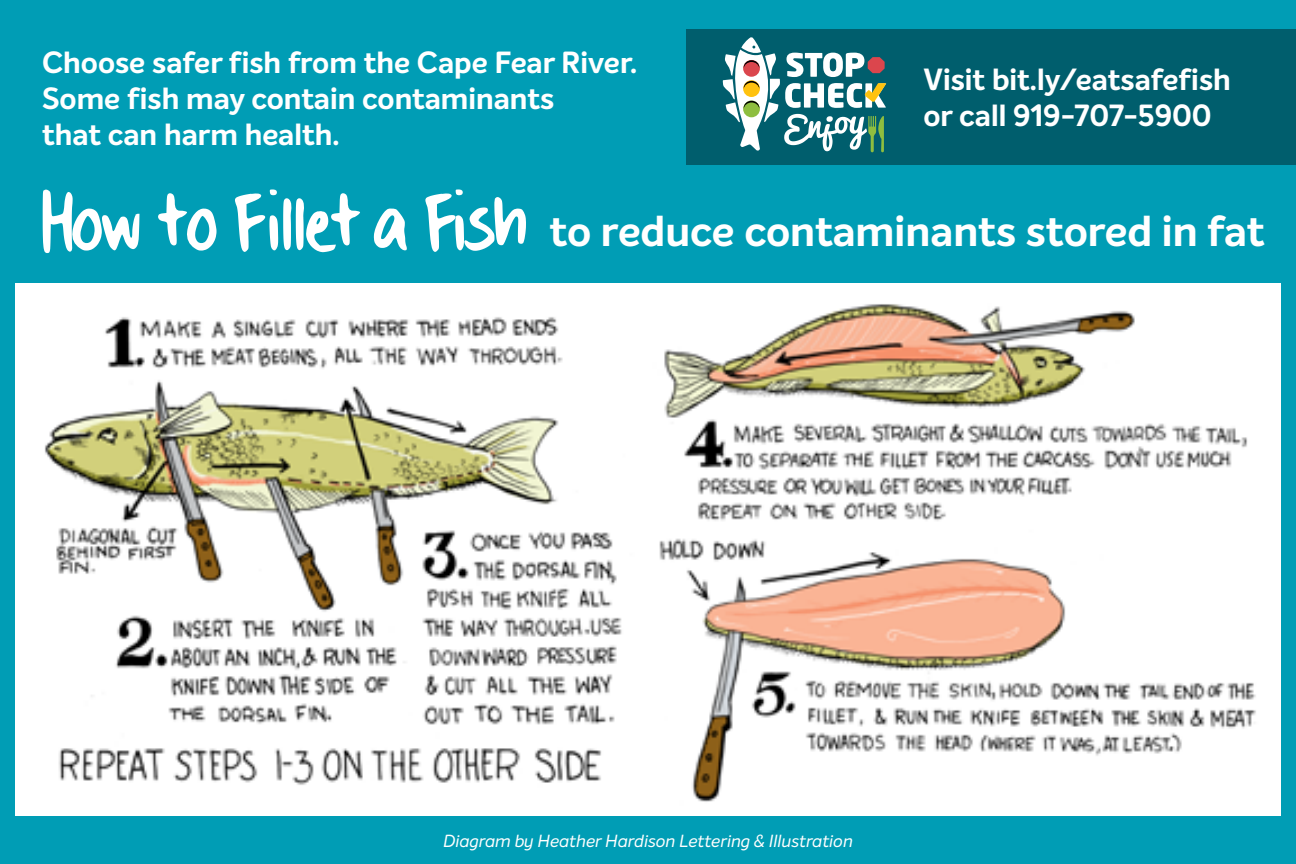
<style>
.page{position:relative;width:1296px;height:864px;background:#fff}
.page>*{position:absolute;margin:0;border:0;box-sizing:border-box;transform-origin:0 0}
.t1{font:114.6px "Dans Hand Writing";letter-spacing:-.02em;color:#fff}
.t2{font:700 42.3px "Intelo";color:#fff}
.t3{font:700 30px/36px "Intelo";color:#fff}
.t4{font:italic 17.1px "Intelo";color:#fff}
</style>
<div class="page">
<div style="left:0;top:283px;width:5px;height:581px;background:#009db5"></div>
<div style="left:1291px;top:282px;width:5px;height:582px;background:#009db5"></div>
<img style="left:641px;top:304px;width:634px;height:513px">
<div style="left:0;top:817px;width:1296px;height:47px;background:#009db5"></div>
<div style="left:0;top:0;width:1296px;height:283px;background:#009db5"></div>
<img style="left:44px;top:317px;width:578px;height:468px">
<div style="left:687px;top:29px;width:609px;height:135px;background:#005e6d"></div>
<svg style="left:723px;top:37px;width:163px;height:115px"></svg>
<p class="t3" style="left:42px;top:45px;width:597px">Choose safer fish from the Cape Fear River.<br>Some fish may contain contaminants<br>that can harm health.</p>
<p class="t3" style="left:924px;top:62px;width:309px">Visit bit.ly/eatsafefish or call 919-707-5900</p>
<h1 class="t1" style="left:42px;top:158px;width:487px">How to Fillet a Fish</h1>
<h2 class="t2" style="left:550px;top:204px;width:717px">to reduce contaminants stored in fat</h2>
<p class="t4" style="left:443px;top:830px;width:411px">Diagram by Heather Hardison Lettering &amp; Illustration</p>
</div>
